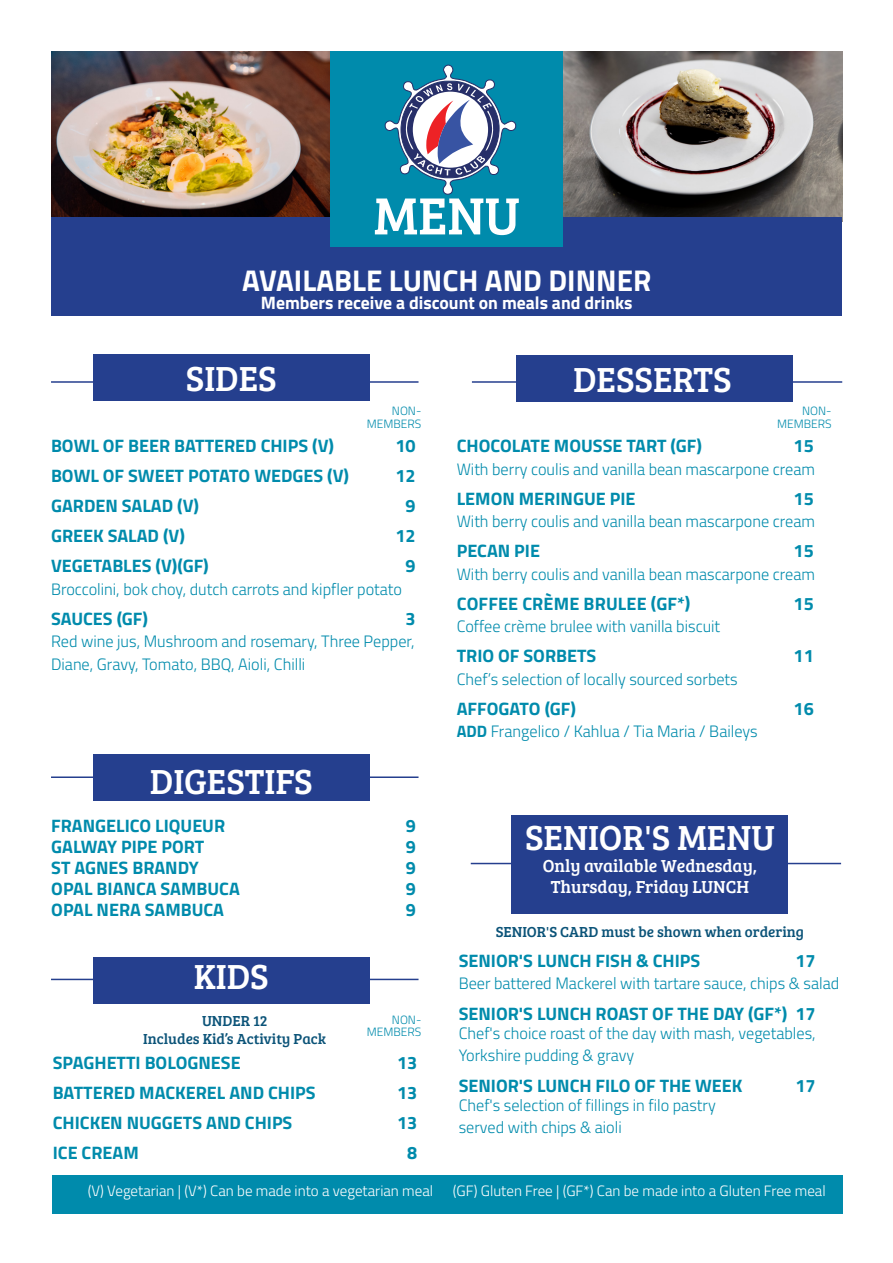
<style>
.page{position:relative;width:893px;height:1263px;background:#fff}
.page>*{position:absolute;margin:0;border:0;box-sizing:border-box;transform-origin:0 0}
.t1{font:54px "Bree Serif";color:#fff}
.t2{font:36px "Bree Serif";color:#fff}
.t3{font:700 30px "Titillium Web";color:#fff}
.t4{font:700 18px "Titillium Web";color:#008bac}
.t5{font:18px/21.6px "Bree Serif";color:#fff;text-align:center}
.t6{font:700 18px "Titillium Web";color:#fff}
.t7{font:300 16.5px/22.5px "Titillium Web";color:#008bac}
.t8{font:300 15px "Titillium Web";color:#fff}
.t9{font:15px "Bree Serif";color:#0b5378}
.t10{font:300 12px "Titillium Web";color:#008bac}
.s1{font-weight:700}
</style>
<div class="page">
<hr style="left:51px;top:776px;width:368px;height:2px;background:#253f8e">
<hr style="left:472px;top:381px;width:370px;height:2px;background:#253f8e">
<div style="left:516px;top:356px;width:276px;height:46px;background:#253f8e"></div>
<hr style="left:51px;top:381px;width:368px;height:2px;background:#253f8e">
<div style="left:93px;top:354px;width:276px;height:46px;background:#253f8e"></div>
<hr style="left:51px;top:979px;width:368px;height:1px;background:#253f8e">
<div style="left:93px;top:957px;width:276px;height:46px;background:#253f8e"></div>
<hr style="left:471px;top:863px;width:370px;height:1px;background:#253f8e">
<div style="left:512px;top:815px;width:276px;height:98px;background:#253f8e"></div>
<div style="left:52px;top:1175px;width:791px;height:38px;background:#008bac"></div>
<img style="left:51px;top:51px;width:279px;height:167px">
<img style="left:563px;top:51px;width:279px;height:167px">
<div style="left:51px;top:218px;width:791px;height:98px;background:#253f8e"></div>
<div style="left:330px;top:51px;width:233px;height:196px;background:#008bac"></div>
<svg style="left:385px;top:65px;width:131px;height:130px"></svg>
<div style="left:93px;top:755px;width:276px;height:46px;background:#253f8e"></div>
<p class="t1" style="left:374px;top:176px;width:147px">MENU</p>
<p class="t3" style="left:242px;top:257px;width:411px">AVAILABLE LUNCH AND DINNER</p>
<p class="t6" style="left:261px;top:289px;width:373px">Members receive a discount on meals and drinks</p>
<p class="t2" style="left:186px;top:352px;width:92px">SIDES</p>
<p class="t10" style="left:392px;top:403px;width:31px">NON-</p>
<p class="t10" style="left:367px;top:415px;width:56px">MEMBERS</p>
<p class="t4" style="left:51px;top:432px;width:285px">BOWL OF BEER BATTERED CHIPS (V)</p>
<p class="t4" style="left:395px;top:432px;width:22px">10</p>
<p class="t4" style="left:51px;top:462px;width:300px">BOWL OF SWEET POTATO WEDGES (V)</p>
<p class="t4" style="left:395px;top:462px;width:22px">12</p>
<p class="t4" style="left:51px;top:492px;width:150px">GARDEN SALAD (V)</p>
<p class="t4" style="left:405px;top:492px;width:12px">9</p>
<p class="t4" style="left:51px;top:522px;width:135px">GREEK SALAD (V)</p>
<p class="t4" style="left:395px;top:522px;width:22px">12</p>
<p class="t4" style="left:51px;top:552px;width:159px">VEGETABLES (V)(GF)</p>
<p class="t4" style="left:405px;top:552px;width:12px">9</p>
<p class="t7" style="left:51px;top:577px;width:353px">Broccolini, bok choy, dutch carrots and kipfler potato</p>
<p class="t4" style="left:51px;top:605px;width:99px">SAUCES (GF)</p>
<p class="t4" style="left:405px;top:605px;width:12px">3</p>
<p class="t7" style="left:51px;top:629px;width:365px">Red wine jus, Mushroom and rosemary, Three Pepper,<br>Diane, Gravy, Tomato, BBQ, Aioli, Chilli</p>
<p class="t2" style="left:150px;top:755px;width:164px">DIGESTIFS</p>
<p class="t4" style="left:51px;top:812px;width:175px">FRANGELICO LIQUEUR</p>
<p class="t4" style="left:406px;top:812px;width:12px">9</p>
<p class="t4" style="left:51px;top:833px;width:155px">GALWAY PIPE PORT</p>
<p class="t4" style="left:406px;top:833px;width:12px">9</p>
<p class="t4" style="left:51px;top:854px;width:149px">ST AGNES BRANDY</p>
<p class="t4" style="left:406px;top:854px;width:12px">9</p>
<p class="t4" style="left:51px;top:875px;width:190px">OPAL BIANCA SAMBUCA</p>
<p class="t4" style="left:406px;top:875px;width:12px">9</p>
<p class="t4" style="left:51px;top:896px;width:174px">OPAL NERA SAMBUCA</p>
<p class="t4" style="left:406px;top:896px;width:12px">9</p>
<p class="t2" style="left:194px;top:950px;width:76px">KIDS</p>
<p class="t10" style="left:392px;top:1011px;width:31px">NON-</p>
<p class="t10" style="left:367px;top:1023px;width:56px">MEMBERS</p>
<p class="t9" style="left:202px;top:1010px;width:67px">UNDER 12</p>
<p class="t9" style="left:143px;top:1028px;width:184px">Includes Kid’s Activity Pack</p>
<p class="t4" style="left:53px;top:1048px;width:189px">SPAGHETTI BOLOGNESE</p>
<p class="t4" style="left:397px;top:1048px;width:22px">13</p>
<p class="t4" style="left:53px;top:1078px;width:264px">BATTERED MACKEREL AND CHIPS</p>
<p class="t4" style="left:397px;top:1078px;width:22px">13</p>
<p class="t4" style="left:53px;top:1108px;width:241px">CHICKEN NUGGETS AND CHIPS</p>
<p class="t4" style="left:397px;top:1108px;width:22px">13</p>
<p class="t4" style="left:53px;top:1138px;width:88px">ICE CREAM</p>
<p class="t4" style="left:407px;top:1138px;width:12px">8</p>
<p class="t2" style="left:573px;top:353px;width:160px">DESSERTS</p>
<p class="t10" style="left:802px;top:403px;width:31px">NON-</p>
<p class="t10" style="left:777px;top:415px;width:56px">MEMBERS</p>
<p class="t4" style="left:457px;top:432px;width:247px">CHOCOLATE MOUSSE TART (GF)</p>
<p class="t4" style="left:794px;top:432px;width:22px">15</p>
<p class="t7" style="left:457px;top:457px;width:360px">With berry coulis and vanilla bean mascarpone cream</p>
<p class="t4" style="left:457px;top:485px;width:180px">LEMON MERINGUE PIE</p>
<p class="t4" style="left:794px;top:485px;width:22px">15</p>
<p class="t7" style="left:457px;top:509px;width:360px">With berry coulis and vanilla bean mascarpone cream</p>
<p class="t4" style="left:457px;top:537px;width:85px">PECAN PIE</p>
<p class="t4" style="left:794px;top:537px;width:22px">15</p>
<p class="t7" style="left:457px;top:562px;width:360px">With berry coulis and vanilla bean mascarpone cream</p>
<p class="t4" style="left:457px;top:590px;width:235px">COFFEE CRÈME BRULEE (GF*)</p>
<p class="t4" style="left:794px;top:590px;width:22px">15</p>
<p class="t7" style="left:457px;top:614px;width:265px">Coffee crème brulee with vanilla biscuit</p>
<p class="t4" style="left:457px;top:642px;width:141px">TRIO OF SORBETS</p>
<p class="t4" style="left:794px;top:642px;width:22px">11</p>
<p class="t7" style="left:457px;top:667px;width:282px">Chef’s selection of locally sourced sorbets</p>
<p class="t4" style="left:457px;top:695px;width:121px">AFFOGATO (GF)</p>
<p class="t4" style="left:794px;top:695px;width:22px">16</p>
<p class="t7" style="left:457px;top:719px;width:302px"><span class="s1">ADD</span> Frangelico / Kahlua / Tia Maria / Baileys</p>
<p class="t2" style="left:525px;top:811px;width:251px">SENIOR'S MENU</p>
<p class="t5" style="left:543px;top:854px;width:216px">Only available Wednesday,<br>Thursday, Friday LUNCH</p>
<p class="t9" style="left:496px;top:921px;width:310px">SENIOR'S CARD must be shown when ordering</p>
<p class="t4" style="left:459px;top:947px;width:243px">SENIOR'S LUNCH FISH &amp; CHIPS</p>
<p class="t4" style="left:795px;top:947px;width:22px">17</p>
<p class="t7" style="left:459px;top:971px;width:382px">Beer battered Mackerel with tartare sauce, chips &amp; salad</p>
<p class="t4" style="left:459px;top:999px;width:358px">SENIOR'S LUNCH ROAST OF THE DAY (GF*) 17</p>
<p class="t7" style="left:459px;top:1022px;width:358px;line-height:21.6px">Chef's choice roast of the day with mash, vegetables,<br>Yorkshire pudding &amp; gravy</p>
<p class="t4" style="left:459px;top:1071px;width:285px">SENIOR'S LUNCH FILO OF THE WEEK</p>
<p class="t4" style="left:795px;top:1071px;width:22px">17</p>
<p class="t7" style="left:459px;top:1093px;width:259px">Chef's selection of fillings in filo pastry</p>
<p class="t7" style="left:459px;top:1115px;width:165px">served with chips &amp; aioli</p>
<p class="t8" style="left:88px;top:1180px;width:347px">(V) Vegetarian | (V*) Can be made into a vegetarian meal</p>
<p class="t8" style="left:453px;top:1180px;width:374px">(GF) Gluten Free | (GF*) Can be made into a Gluten Free meal</p>
</div>
